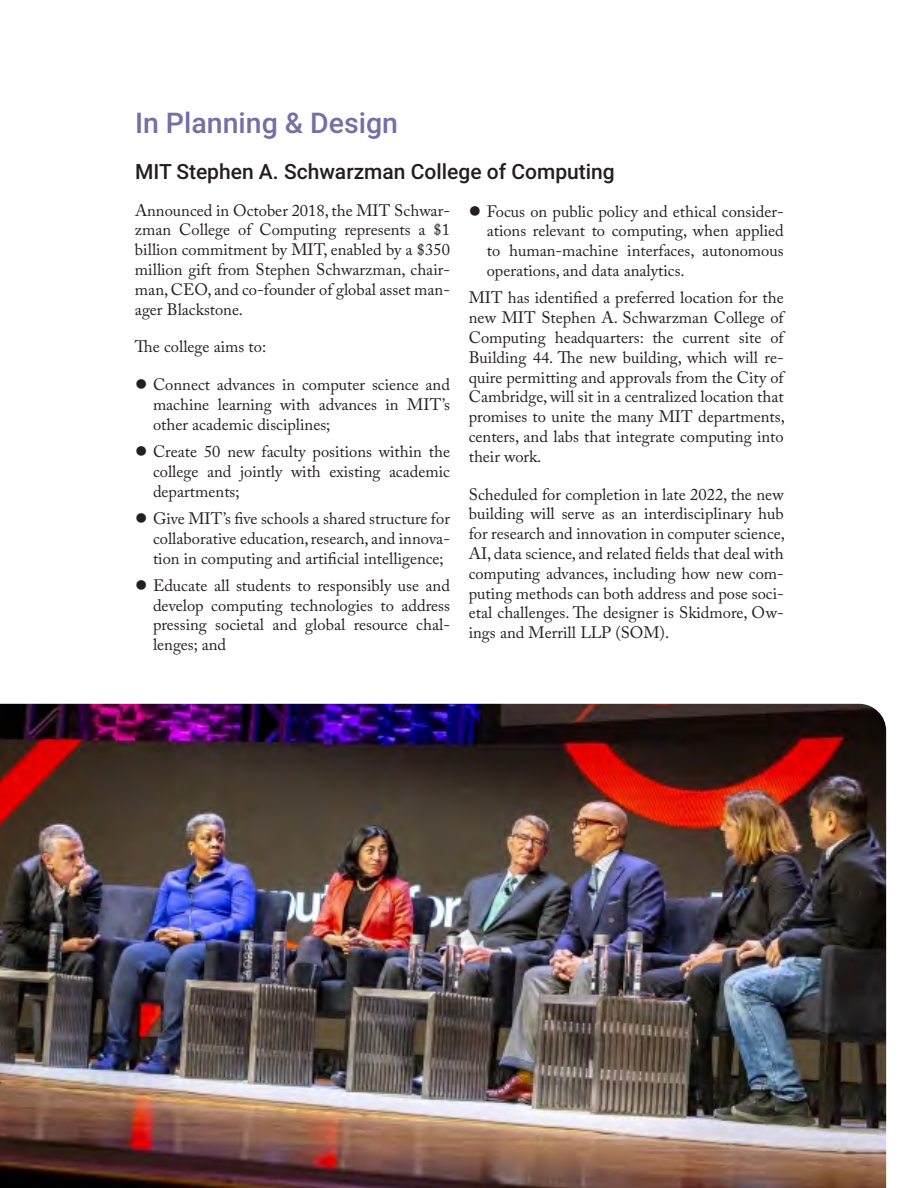
<style>
.page{position:relative;width:918px;height:1188px;background:#fff}
.page>*{position:absolute;margin:0;border:0;box-sizing:border-box;transform-origin:0 0}
.t1{font:500 28.5px "Roboto";color:#766ea5}
.t2{font:500 21px "Roboto";color:#231f20}
.t3{font:16.5px/19.8px "Adobe Caslon Pro";color:#231f20;text-align:justify}
</style>
<div class="page">
<img style="left:0;top:704px;width:886px;height:484px">
<p class="t1" style="left:135px;top:103px;width:265px">In Planning &amp; Design</p>
<h3 class="t2" style="left:135px;top:156px;width:481px">MIT Stephen A. Schwarzman College of Computing</h3>
<p class="t3" style="left:135px;top:200px;width:317px">Announced in October 2018, the MIT Schwar&shy;zman College of Computing represents a $1 billion commitment by MIT, enabled by a $350 million gift from Stephen Schwarzman, chair&shy;man, CEO, and co-founder of global asset man&shy;ager Blackstone.</p>
<p class="t3" style="left:135px;top:337px;width:133px">The college aims to:</p>
<p class="t3" style="left:153px;top:375px;width:299px">Connect advances in computer science and machine learning with advances in MIT’s other academic disciplines;</p>
<p class="t3" style="left:153px;top:441px;width:299px">Create 50 new faculty positions within the college and jointly with existing academic departments;</p>
<p class="t3" style="left:153px;top:508px;width:299px">Give MIT’s five schools a shared structure for collaborative education, research, and innova&shy;tion in computing and artificial intelligence;</p>
<p class="t3" style="left:153px;top:575px;width:299px">Educate all students to responsibly use and develop computing technologies to address pressing societal and global resource chal&shy;lenges; and</p>
<p class="t3" style="left:487px;top:201px;width:299px">Focus on public policy and ethical consider&shy;ations relevant to computing, when applied to human-machine interfaces, autonomous operations, and data analytics.</p>
<p class="t3" style="left:469px;top:288px;width:318px">MIT has identified a preferred location for the new MIT Stephen A. Schwarzman College of Computing headquarters: the current site of Building 44. The new building, which will re&shy;quire permitting and approvals from the City of Cambridge, will sit in a centralized location that promises to unite the many MIT departments, centers, and labs that integrate computing into their work.</p>
<p class="t3" style="left:469px;top:484px;width:318px">Scheduled for completion in late 2022, the new building will serve as an interdisciplinary hub for research and innovation in computer science, AI, data science, and related fields that deal with computing advances, including how new com&shy;puting methods can both address and pose soci&shy;etal challenges. The designer is Skidmore, Ow&shy;ings and Merrill LLP (SOM).</p>
</div>
